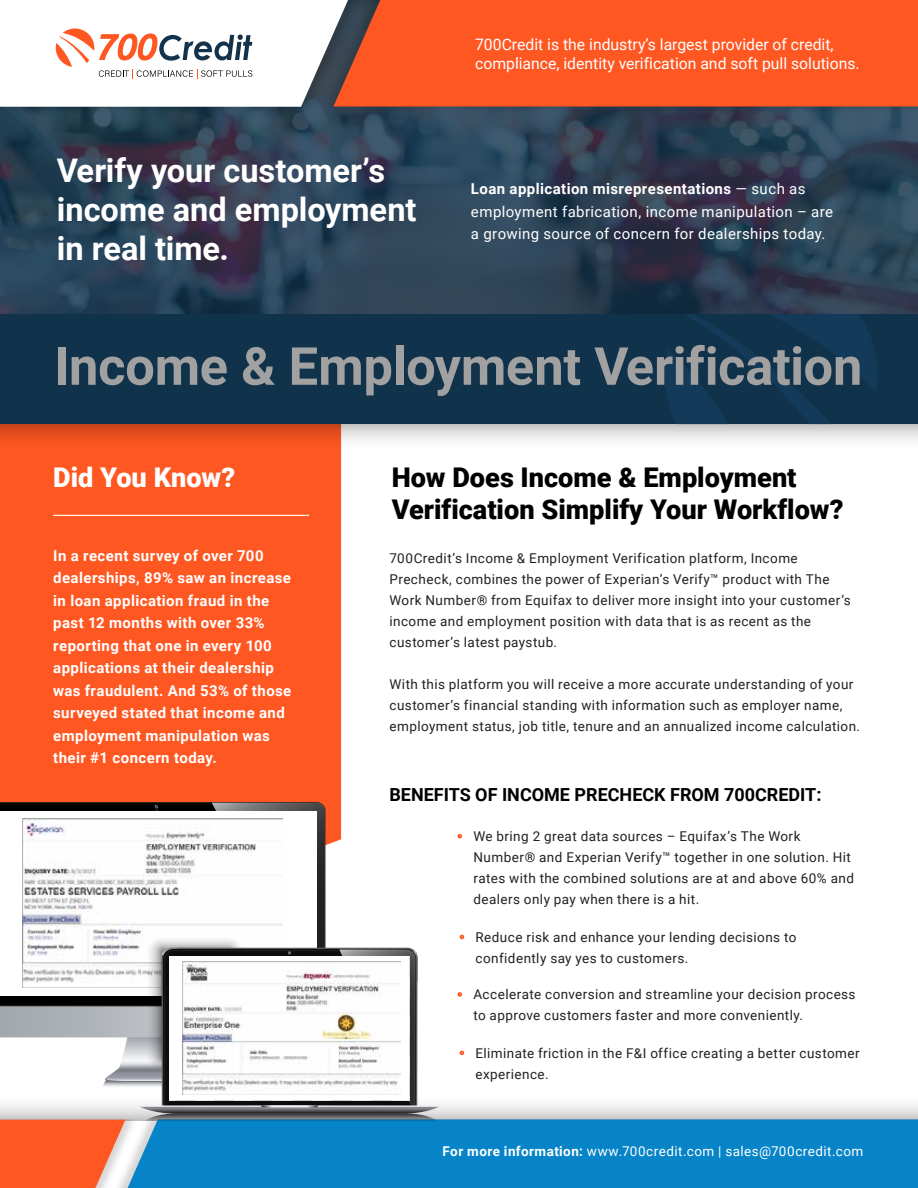
<style>
.page{position:relative;width:918px;height:1188px;background:#fff}
.page>*{position:absolute;margin:0;border:0;box-sizing:border-box;transform-origin:0 0}
.t1{font:700 52.5px "Roboto";letter-spacing:-.005em;color:#a1a1a1}
.t2{font:700 32.55px/39px "Roboto";color:#fff}
.t3{font:900 27.15px/32.5px "Roboto";color:#000}
.t4{font:900 27.15px "Roboto";color:#fff}
.t5{font:700 18px "Roboto";color:#000}
.t6{font:15.75px/18.9px "Roboto";color:#fff}
.t7{font:700 15px/22.5px "Roboto";letter-spacing:.03em;color:#fff}
.t8{font:15px/22.5px "Roboto";letter-spacing:.025em;color:#fff}
.t9{font:13.5px/21px "Roboto";letter-spacing:.03em;color:#231f20}
.t10{font:13.5px "Roboto";letter-spacing:.035em;color:#fff}
.t11{font:13.5px "Roboto";color:#ff5722}
.s1{font-weight:700}
</style>
<div class="page">
<div style="left:0;top:452px;width:341px;height:351px;background:#ff5722"></div>
<svg style="left:440px;top:1104px;width:478px;height:15px"></svg>
<div style="left:440px;top:1119px;width:478px;height:69px;background:#0684c7"></div>
<svg style="left:0;top:424px;width:918px;height:28px"></svg>
<svg style="left:0;top:116px;width:918px;height:199px;background:#2d4055"></svg>
<img style="left:376px;top:106px;width:542px;height:10px">
<div style="left:376px;top:0;width:542px;height:106px;background:#ff5722"></div>
<img style="left:0;top:0;width:376px;height:117px">
<svg style="left:0;top:0;width:348px;height:107px"></svg>
<div style="left:0;top:315px;width:918px;height:109px;background:#11324b"></div>
<svg style="left:665px;top:314px;width:213px;height:110px"></svg>
<hr style="left:53px;top:515px;width:256px;height:1px;background:#fff">
<svg style="left:0;top:803px;width:440px;height:385px"></svg>
<div style="left:170px;top:956px;width:239px;height:144px;background:#fff"></div>
<img style="left:182px;top:961px;width:218px;height:133px">
<svg style="left:459px;top:934px;width:6px;height:6px"></svg>
<svg style="left:457px;top:992px;width:5px;height:5px"></svg>
<svg style="left:459px;top:1050px;width:6px;height:6px"></svg>
<svg style="left:457px;top:834px;width:5px;height:5px"></svg>
<h2 class="t2" style="left:57px;top:150px;width:361px">Verify your customer’s income and employment in real time.</h2>
<p class="t6" style="left:475px;top:34px;width:386px">700Credit is the industry’s largest provider of credit, compliance, identity verification and soft pull solutions.</p>
<p class="t8" style="left:471px;top:177px;width:364px"><span class="s1">Loan application misrepresentations</span> — such as employment fabrication, income manipulation – are a growing source of concern for dealerships today.</p>
<h1 class="t1" style="left:54px;top:329px;width:810px">Income &amp; Employment Verification</h1>
<h3 class="t4" style="left:53px;top:458px;width:183px">Did You Know?</h3>
<p class="t7" style="left:53px;top:543px;width:240px">In a recent survey of over 700 dealerships, 89% saw an increase in loan application fraud in the past 12 months with over 33% reporting that one in every 100 applications at their dealership was fraudulent. And 53% of those surveyed stated that income and employment manipulation was their #1 concern today.</p>
<h3 class="t3" style="left:392px;top:460px;width:453px">How Does Income &amp; Employment<br>Verification Simplify Your Workflow?</h3>
<p class="t9" style="left:389px;top:547px;width:463px">700Credit’s Income &amp; Employment Verification platform, Income Precheck, combines the power of Experian’s Verify™ product with The Work Number® from Equifax to deliver more insight into your customer’s income and employment position with data that is as recent as the customer’s latest paystub.</p>
<p class="t9" style="left:389px;top:673px;width:472px">With this platform you will receive a more accurate understanding of your customer’s financial standing with information such as employer name, employment status, job title, tenure and an annualized income calculation.</p>
<h3 class="t5" style="left:389px;top:782px;width:433px">BENEFITS OF INCOME PRECHECK FROM 700CREDIT:</h3>
<p class="t11" style="left:458px;top:827px;width:5px">·</p>
<p class="t9" style="left:473px;top:825px;width:382px">We bring 2 great data sources – Equifax’s The Work Number® and Experian Verify™ together in one solution. Hit rates with the combined solutions are at and above 60% and dealers only pay when there is a hit.</p>
<p class="t11" style="left:460px;top:928px;width:5px">·</p>
<p class="t9" style="left:476px;top:926px;width:322px">Reduce risk and enhance your lending decisions to confidently say yes to customers.</p>
<p class="t11" style="left:458px;top:985px;width:5px">·</p>
<p class="t9" style="left:473px;top:983px;width:384px">Accelerate conversion and streamline your decision process to approve customers faster and more conveniently.</p>
<p class="t11" style="left:460px;top:1043px;width:5px">·</p>
<p class="t9" style="left:476px;top:1042px;width:386px">Eliminate friction in the F&amp;I office creating a better customer experience.</p>
<p class="t10" style="left:443px;top:1142px;width:422px"><span class="s1">For more information:</span> www.700credit.com | sales@700credit.com</p>
</div>
